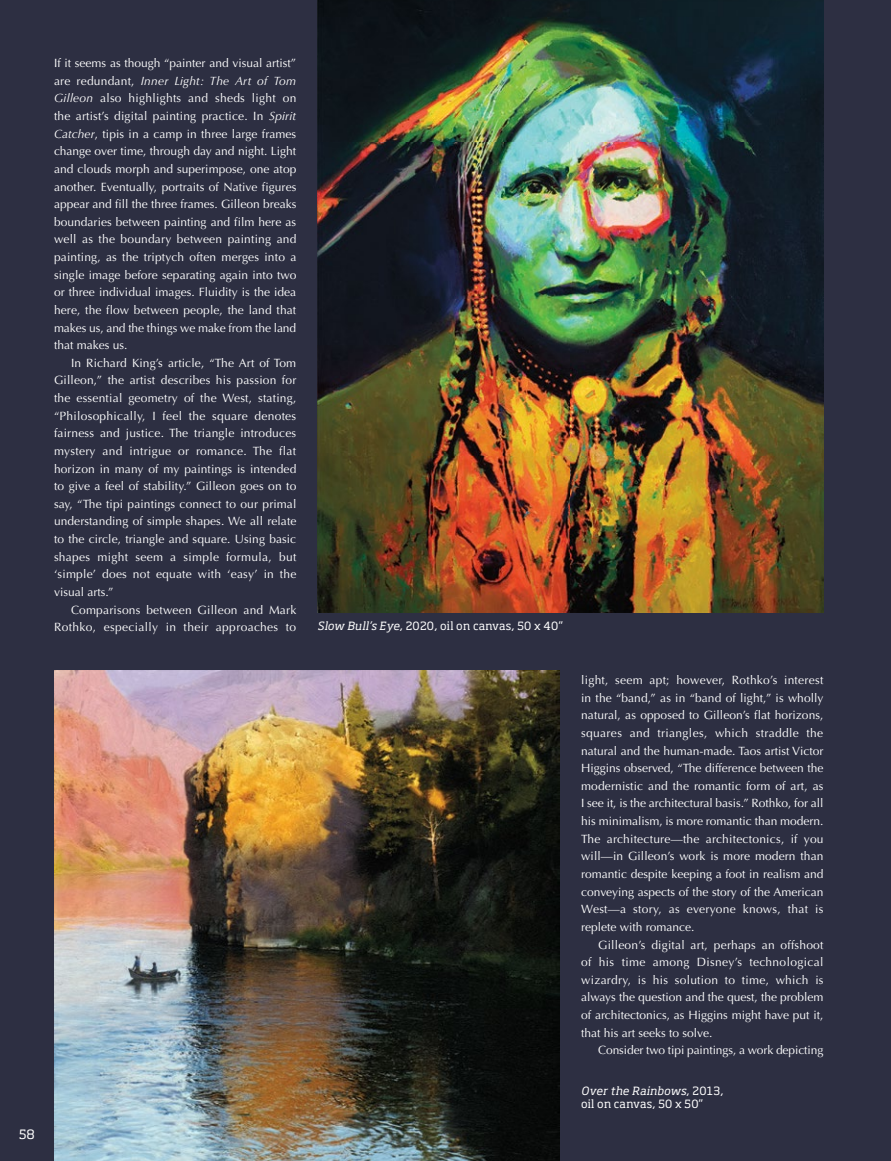
<style>
.page{position:relative;width:891px;height:1161px;background:#2d2f42}
.page>*{position:absolute;margin:0;border:0;box-sizing:border-box;transform-origin:0 0}
.t1{font:12.8px "Soho Std";color:#fff}
.t2{font:12px/17.6px "Optima LT Std";color:#fff;text-align:justify}
.t3{font:12px/17.6px "Optima LT Std";letter-spacing:.025em;color:#fff;text-align:right}
.t4{font:11.2px/13.6px "Soho Std";letter-spacing:.025em;color:#fff}
.s1{font-style:italic}
</style>
<div class="page">
<img style="left:54px;top:670px;width:506px;height:491px">
<img style="left:318px;top:0;width:506px;height:613px">
<p class="t2" style="left:54px;top:54px;width:244px">If it seems as though “painter and visual artist” are redundant, <span class="s1">Inner Light: The Art of Tom Gilleon</span> also highlights and sheds light on the artist’s digital painting practice. In <span class="s1">Spirit Catcher</span>, tipis in a camp in three large frames change over time, through day and night. Light and clouds morph and superimpose, one atop another. Eventually, portraits of Native figures appear and fill the three frames. Gilleon breaks boundaries between painting and film here as well as the boundary between painting and painting, as the triptych often merges into a single image before separating again into two or three individual images. Fluidity is the idea here, the flow between people, the land that makes us, and the things we make from the land that makes us.</p>
<p class="t2" style="left:54px;top:354px;width:244px;text-indent:17px">In Richard King’s article, “The Art of Tom Gilleon,” the artist describes his passion for the essential geometry of the West, stating, “Philosophically, I feel the square denotes fairness and justice. The triangle introduces mystery and intrigue or romance. The flat horizon in many of my paintings is intended to give a feel of stability.” Gilleon goes on to say, “The tipi paintings connect to our primal understanding of simple shapes. We all relate to the circle, triangle and square. Using basic shapes might seem a simple formula, but ‘simple’ does not equate with ‘easy’ in the visual arts.”</p>
<p class="t3" style="left:54px;top:601px;width:244px">Comparisons between Gilleon and Mark<br>Rothko, especially in their approaches to</p>
<p class="t1" style="left:19px;top:1126px;width:17px">58</p>
<p class="t4" style="left:318px;top:619px;width:247px"><span class="s1">Slow Bull’s Eye</span>, 2020, oil on canvas, 50 x 40”</p>
<p class="t2" style="left:581px;top:671px;width:244px">light, seem apt; however, Rothko’s interest in the “band,” as in “band of light,” is wholly natural, as opposed to Gilleon’s flat horizons, squares and triangles, which straddle the natural and the human-made. Taos artist Victor Higgins observed, “The difference between the modernistic and the romantic form of art, as I see it, is the architectural basis.” Rothko, for all his minimalism, is more romantic than modern.<br>The architecture—the architectonics, if you will—in Gilleon’s work is more modern than romantic despite keeping a foot in realism and conveying aspects of the story of the American West—a story, as everyone knows, that is replete with romance.</p>
<p class="t2" style="left:581px;top:936px;width:244px;text-indent:17px">Gilleon’s digital art, perhaps an offshoot of his time among Disney’s technological wizardry, is his solution to time, which is always the question and the quest, the problem of architectonics, as Higgins might have put it, that his art seeks to solve.</p>
<p class="t2" style="left:598px;top:1042px;width:227px">Consider two tipi paintings, a work depicting</p>
<p class="t4" style="left:581px;top:1083px;width:144px"><span class="s1">Over the Rainbows</span>, 2013, oil on canvas, 50 x 50”</p>
</div>
